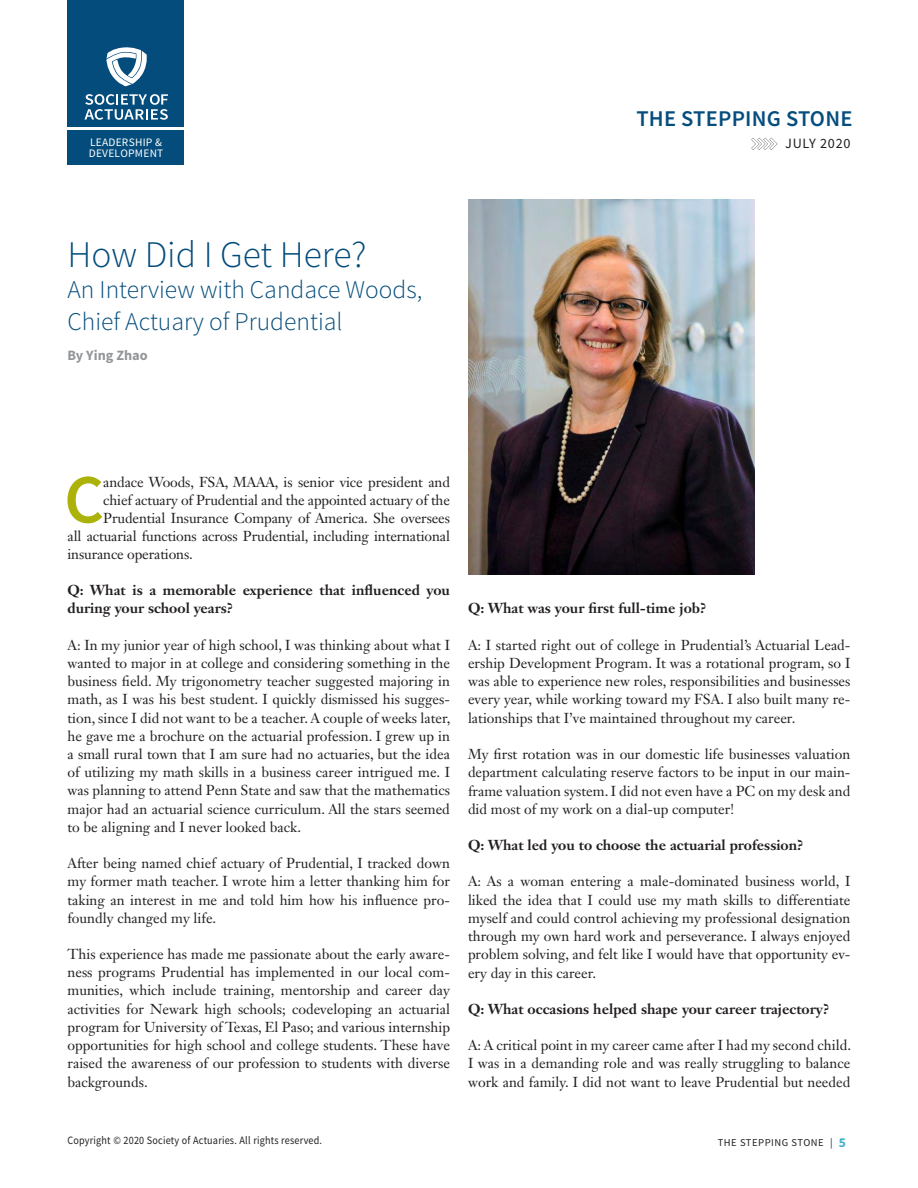
<style>
.page{position:relative;width:918px;height:1188px;background:#fff}
.page>*{position:absolute;margin:0;border:0;box-sizing:border-box;transform-origin:0 0}
.Article_Body___space{font:600 69.3px "Source Sans Pro";color:#acb20a}
.Article_TItle{font:300 37.5px "Source Sans Pro";color:#044c7b}
.Article_TItle-small{font:300 25.5px/31.7px "Source Sans Pro";color:#044c7b}
.t1{font:600 22.5px "Source Sans Pro";letter-spacing:.01em;color:#054d7d}
.Article_Body___space-2{font:14.25px/18.3px "Janson Text LT Std";color:#231f20;text-align:justify}
.Article_Body___space-3{font:700 14.25px/18.3px "Janson Text LT Std";color:#231f20}
.Article_Author_Bylin{font:700 14.25px "Source Sans Pro";color:#939598}
.Folio_Right{font:14.1px "Source Sans Pro";letter-spacing:.05em;color:#231f20}
.t2{font:11.4px/10.8px "Source Sans Pro";letter-spacing:.02em;color:#fff}
.t3{font:11.25px "Source Sans Pro";letter-spacing:.02em;color:#231f20;scale:.9 1}
.Folio_Right-2{font:10.5px "Source Sans Pro";letter-spacing:.05em;color:#231f20}
.s1{font-weight:700;font-size:13.5px;color:#43b2c8}
</style>
<div class="page">
<div style="left:68px;top:0;width:116px;height:165px;background:#044c7b"></div>
<svg style="left:106px;top:47px;width:41px;height:39px"></svg>
<svg style="left:84px;top:94px;width:84px;height:26px"></svg>
<hr style="left:68px;top:128px;width:117px;height:2px;background:#fff">
<svg style="left:751px;top:138px;width:26px;height:12px"></svg>
<img style="left:468px;top:200px;width:286px;height:375px">
<p class="t1" style="left:636px;top:104px;width:217px">THE STEPPING STONE</p>
<p class="t2" style="left:89px;top:137px;width:76px">LEADERSHIP &amp;<br>DEVELOPMENT</p>
<p class="Folio_Right" style="left:785px;top:134px;width:67px">JULY 2020</p>
<p class="Article_TItle" style="left:68px;top:231px;width:301px">How Did I Get Here?</p>
<p class="Article_TItle-small" style="left:68px;top:274px;width:356px">An Interview with Candace Woods,<br>Chief Actuary of Prudential</p>
<p class="Article_Author_Bylin" style="left:68px;top:346px;width:82px">By Ying Zhao</p>
<p class="Article_Body___space" style="left:64px;top:456px;width:41px">C</p>
<p class="Article_Body___space-2" style="left:103px;top:472px;width:348px">andace Woods, FSA, MAAA, is senior vice president and</p>
<p class="Article_Body___space-2" style="left:103px;top:490px;width:348px">chief actuary of Prudential and the appointed actuary of the</p>
<p class="Article_Body___space-2" style="left:103px;top:508px;width:348px">Prudential Insurance Company of America. She oversees</p>
<p class="Article_Body___space-2" style="left:67px;top:527px;width:384px">all actuarial functions across Prudential, including international</p>
<p class="Article_Body___space-2" style="left:67px;top:545px;width:127px">insurance operations.</p>
<p class="Article_Body___space-3" style="left:67px;top:581px;width:384px">Q: What is a memorable experience that influenced you during your school years?</p>
<p class="Article_Body___space-2" style="left:67px;top:635px;width:385px">A: In my junior year of high school, I was thinking about what I wanted to major in at college and considering something in the business field. My trigonometry teacher suggested majoring in math, as I was his best student. I quickly dismissed his sugges&shy;tion, since I did not want to be a teacher. A couple of weeks later, he gave me a brochure on the actuarial profession. I grew up in a small rural town that I am sure had no actuaries, but the idea of utilizing my math skills in a business career intrigued me. I was planning to attend Penn State and saw that the mathematics major had an actuarial science curriculum. All the stars seemed to be aligning and I never looked back.</p>
<p class="Article_Body___space-2" style="left:67px;top:854px;width:384px">After being named chief actuary of Prudential, I tracked down my former math teacher. I wrote him a letter thanking him for taking an interest in me and told him how his influence pro&shy;foundly changed my life.</p>
<p class="Article_Body___space-2" style="left:67px;top:945px;width:384px">This experience has made me passionate about the early aware&shy;ness programs Prudential has implemented in our local com&shy;munities, which include training, mentorship and career day activities for Newark high schools; codeveloping an actuarial program for University of Texas, El Paso; and various internship opportunities for high school and college students. These have raised the awareness of our profession to students with diverse backgrounds.</p>
<p class="Article_Body___space-3" style="left:468px;top:599px;width:240px">Q: What was your first full-time job?</p>
<p class="Article_Body___space-2" style="left:468px;top:635px;width:384px">A: I started right out of college in Prudential’s Actuarial Lead&shy;ership Development Program. It was a rotational program, so I was able to experience new roles, responsibilities and businesses every year, while working toward my FSA. I also built many re&shy;lationships that I’ve maintained throughout my career.</p>
<p class="Article_Body___space-2" style="left:468px;top:745px;width:384px">My first rotation was in our domestic life businesses valuation department calculating reserve factors to be input in our main&shy;frame valuation system. I did not even have a PC on my desk and did most of my work on a dial-up computer!</p>
<p class="Article_Body___space-3" style="left:468px;top:836px;width:337px">Q: What led you to choose the actuarial profession?</p>
<p class="Article_Body___space-2" style="left:468px;top:872px;width:384px">A: As a woman entering a male-dominated business world, I liked the idea that I could use my math skills to differentiate myself and could control achieving my professional designation through my own hard work and perseverance. I always enjoyed problem solving, and felt like I would have that opportunity ev&shy;ery day in this career.</p>
<p class="Article_Body___space-3" style="left:468px;top:1000px;width:363px">Q: What occasions helped shape your career trajectory?</p>
<p class="Article_Body___space-2" style="left:468px;top:1036px;width:385px">A: A critical point in my career came after I had my second child.<br>I was in a demanding role and was really struggling to balance work and family. I did not want to leave Prudential but needed</p>
<p class="t3" style="left:68px;top:1133px;width:284px">Copyright © 2020 Society of Actuaries. All rights reserved.</p>
<p class="Folio_Right-2" style="left:718px;top:1136px;width:130px">THE STEPPING STONE | <span class="s1">5</span></p>
</div>
